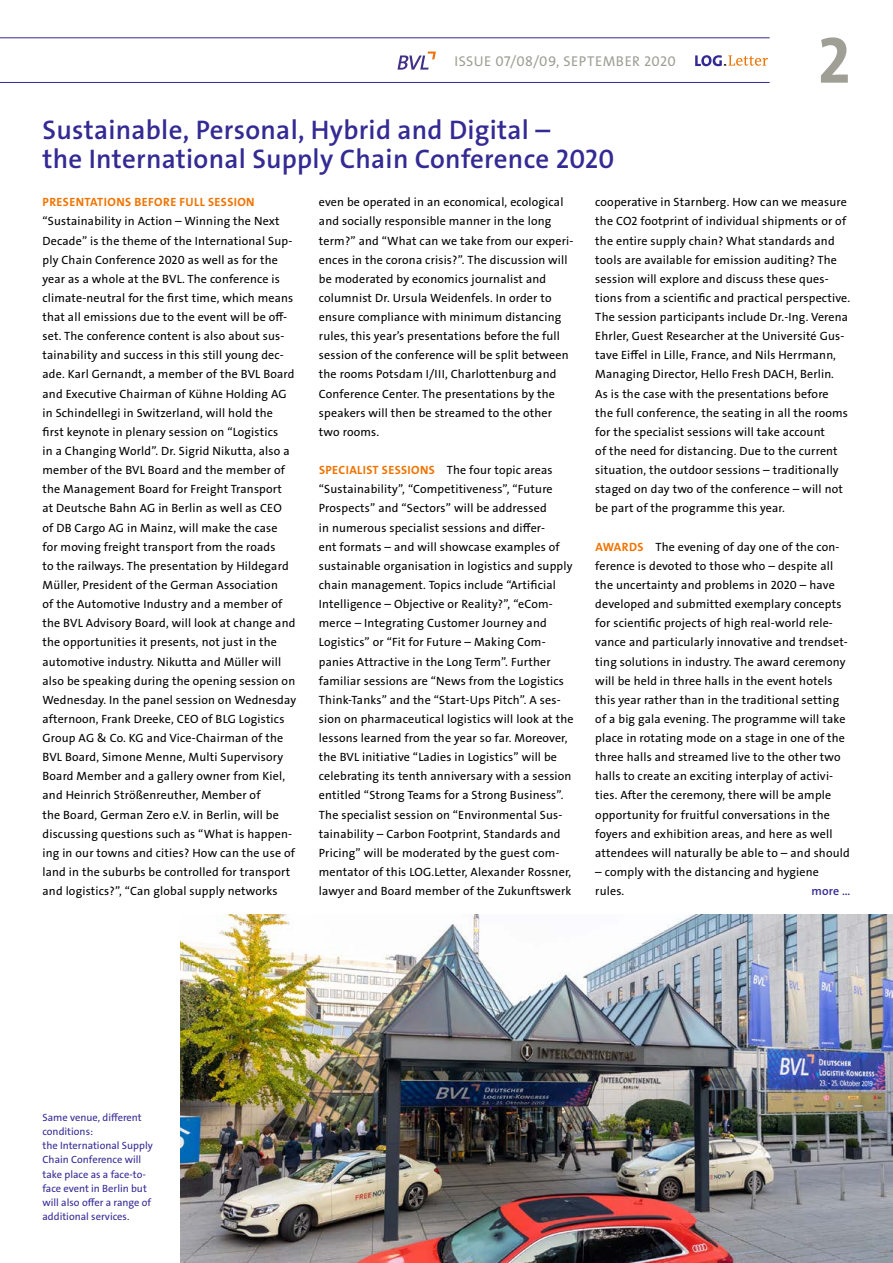
<style>
.page{position:relative;width:893px;height:1263px;background:#fff}
.page>*{position:absolute;margin:0;border:0;box-sizing:border-box;transform-origin:0 0}
.t1{font:66px "The Sans LP7 Bld";color:#9f9f96}
.t2{font:27px/28.7px "The Sans LP6 Se Bld";letter-spacing:.01em;color:#342a94}
.t3{font:14.25px "The Sans LP5 Plain";letter-spacing:.03em;color:#9f9f96}
.Copytext{font:12px/19.2px "The Sans LP5 Plain";letter-spacing:.015em;color:#000}
.Copytext-2{font:12px "The Sans LP6 Se Bld";color:#342a94}
.Bildunterschrift{font:10.5px/14.2px "The Sans LP5 Plain";color:#342a94}
.s1{font-family:"The Sans LP7 Bld";color:#f07300}
</style>
<div class="page">
<hr style="left:0;top:38px;width:770px;height:1px;background:#342a94">
<hr style="left:0;top:82px;width:770px;height:1px;background:#342a94">
<svg style="left:397px;top:52px;width:39px;height:18px"></svg>
<svg style="left:695px;top:55px;width:73px;height:11px"></svg>
<img style="left:181px;top:914px;width:712px;height:349px">
<p class="t3" style="left:454px;top:52px;width:223px">ISSUE 07/08/09, SEPTEMBER 2020</p>
<h1 class="t1" style="left:818px;top:18px;width:34px">2</h1>
<p class="t2" style="left:43px;top:116px;width:573px">Sustainable, Personal, Hybrid and Digital –<br>the International Supply Chain Conference 2020</p>
<p class="Copytext" style="left:319px;top:193px;width:256px">even be operated in an economical, ecological and socially responsible manner in the long term?” and “What can we take from our experi&shy;ences in the corona crisis?”. The discussion will be moderated by economics journalist and columnist Dr. Ursula Weidenfels. In order to ensure compliance with minimum distancing rules, this year’s presentations before the full session of the conference will be split between the rooms Potsdam I/III, Charlottenburg and Conference Center. The presentations by the speakers will then be streamed to the other two rooms.</p>
<p class="Copytext" style="left:319px;top:461px;width:256px"><span class="s1">SPECIALIST SESSIONS</span> The four topic areas “Sustainability”, “Competitiveness”, “Future Prospects” and “Sectors” will be addressed<br>in numerous specialist sessions and differ-<br>ent formats – and will showcase examples of sustainable organisation in logistics and supply chain management. Topics include “Artificial Intelligence – Objective or Reality?”, “eCom&shy;merce – Integrating Customer Journey and Logistics” or “Fit for Future – Making Com&shy;panies Attractive in the Long Term”. Further familiar sessions are “News from the Logistics Think-Tanks” and the “Start-Ups Pitch”. A ses&shy;sion on pharmaceutical logistics will look at the lessons learned from the year so far. Moreover, the BVL initiative “Ladies in Logistics” will be celebrating its tenth anniversary with a session entitled “Strong Teams for a Strong Business”.<br>The specialist session on “Environmental Sus&shy;tainability – Carbon Footprint, Standards and Pricing” will be moderated by the guest com&shy;mentator of this LOG.Letter, Alexander Rossner, lawyer and Board member of the Zukunftswerk</p>
<p class="Copytext" style="left:595px;top:193px;width:256px">cooperative in Starnberg. How can we measure the CO2 footprint of individual shipments or of the entire supply chain? What standards and tools are available for emission auditing? The session will explore and discuss these ques&shy;tions from a scientific and practical perspective.<br>The session participants include Dr.-Ing. Verena Ehrler, Guest Researcher at the Université Gus&shy;tave Eiffel in Lille, France, and Nils Herrmann, Managing Director, Hello Fresh DACH, Berlin.<br>As is the case with the presentations before<br>the full conference, the seating in all the rooms for the specialist sessions will take account<br>of the need for distancing. Due to the current situation, the outdoor sessions – traditionally staged on day two of the conference – will not be part of the programme this year.</p>
<p class="Copytext" style="left:595px;top:537px;width:256px"><span class="s1">AWARDS</span> The evening of day one of the con&shy;ference is devoted to those who – despite all the uncertainty and problems in 2020 – have developed and submitted exemplary concepts for scientific projects of high real-world rele&shy;vance and particularly innovative and trendset&shy;ting solutions in industry. The award ceremony will be held in three halls in the event hotels this year rather than in the traditional setting of a big gala evening. The programme will take place in rotating mode on a stage in one of the three halls and streamed live to the other two halls to create an exciting interplay of activi&shy;ties. After the ceremony, there will be ample opportunity for fruitful conversations in the foyers and exhibition areas, and here as well attendees will naturally be able to – and should</p>
<p class="Copytext" style="left:595px;top:862px;width:225px">– comply with the distancing and hygiene rules.</p>
<p class="Copytext" style="left:43px;top:193px;width:255px"><span class="s1">PRESENTATIONS BEFORE FULL SESSION </span>“Sustainability in Action – Winning the Next Decade” is the theme of the International Sup&shy;ply Chain Conference 2020 as well as for the year as a whole at the BVL. The conference is climate-neutral for the first time, which means that all emissions due to the event will be off&shy;set. The conference content is also about sus&shy;tainability and success in this still young dec&shy;ade. Karl Gernandt, a member of the BVL Board and Executive Chairman of Kühne Holding AG in Schindellegi in Switzerland, will hold the first keynote in plenary session on “Logistics<br>in a Changing World”. Dr. Sigrid Nikutta, also a member of the BVL Board and the member of the Management Board for Freight Transport<br>at Deutsche Bahn AG in Berlin as well as CEO<br>of DB Cargo AG in Mainz, will make the case<br>for moving freight transport from the roads<br>to the railways. The presentation by Hildegard Müller, President of the German Association<br>of the Automotive Industry and a member of the BVL Advisory Board, will look at change and the opportunities it presents, not just in the automotive industry. Nikutta and Müller will also be speaking during the opening session on Wednesday. In the panel session on Wednesday afternoon, Frank Dreeke, CEO of BLG Logistics Group AG &amp; Co. KG and Vice-Chairman of the BVL Board, Simone Menne, Multi Supervisory Board Member and a gallery owner from Kiel, and Heinrich Strößenreuther, Member of<br>the Board, German Zero e.V. in Berlin, will be discussing questions such as “What is happen&shy;ing in our towns and cities? How can the use of land in the suburbs be controlled for transport and logistics?”, “Can global supply networks</p>
<p class="Copytext-2" style="left:811px;top:883px;width:41px">more ...</p>
<p class="Bildunterschrift" style="left:43px;top:1110px;width:112px">Same venue, different conditions:<br>the International Supply<br>Chain Conference will take place as a face-to&shy;face event in Berlin but will also offer a range of additional services.</p>
</div>
